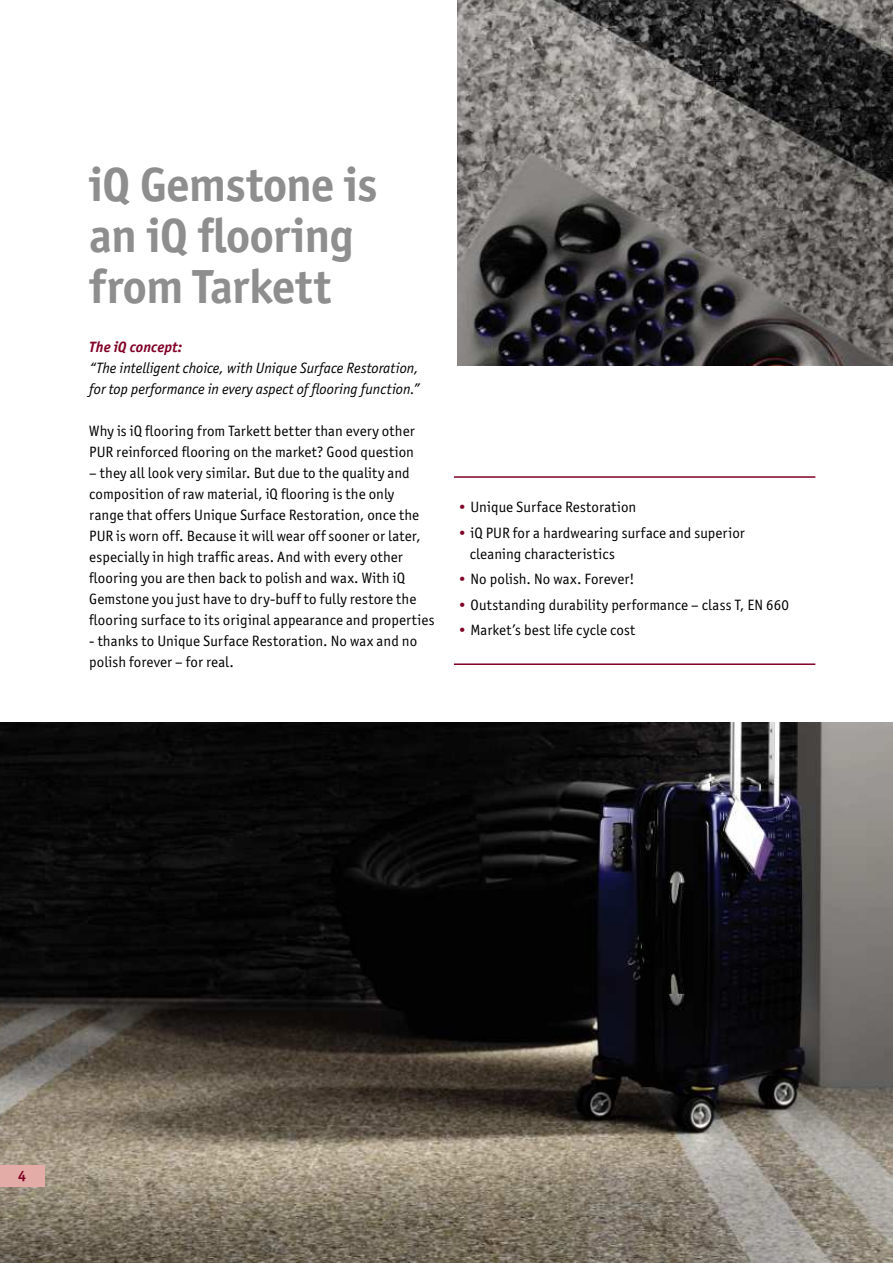
<style>
.page{position:relative;width:893px;height:1263px;background:#fff}
.page>*{position:absolute;margin:0;border:0;box-sizing:border-box;transform-origin:0 0}
.t1{font:700 48px/51px "Officina San ITC";letter-spacing:-.015em;color:#8e8e8e}
.t2{font:15px/21px "Officina San ITC";letter-spacing:.005em;color:#000}
.t3{font:italic 15px/21px "Officina San ITC";color:#000}
.t4{font:italic 700 15px "Officina San ITC";letter-spacing:.005em;color:#800125}
.t5{font:700 15px "Officina San ITC";color:#800125}
.s1{font-weight:700;color:#800125}
</style>
<div class="page">
<img style="left:0;top:723px;width:893px;height:540px">
<hr style="left:454px;top:663px;width:361px;height:2px;background:#800125">
<hr style="left:454px;top:476px;width:361px;height:2px;background:#800125">
<div style="left:0;top:1165px;width:45px;height:21px;background:#e4aca6"></div>
<img style="left:457px;top:0;width:436px;height:365px">
<h1 class="t1" style="left:89px;top:164px;width:290px">iQ Gemstone is an iQ flooring from Tarkett</h1>
<p class="t4" style="left:89px;top:341px;width:95px">The iQ concept:</p>
<p class="t3" style="left:89px;top:359px;width:331px">“The intelligent choice, with Unique Surface Restoration, for top performance in every aspect of flooring function.”</p>
<p class="t2" style="left:89px;top:422px;width:327px">Why is iQ flooring from Tarkett better than every other<br>PUR reinforced flooring on the market? Good question</p>
<p class="t2" style="left:89px;top:464px;width:347px">– they all look very similar. But due to the quality and composition of raw material, iQ flooring is the only<br>range that offers Unique Surface Restoration, once the PUR is worn off. Because it will wear off sooner or later, especially in high traffic areas. And with every other flooring you are then back to polish and wax. With iQ Gemstone you just have to dry-buff to fully restore the flooring surface to its original appearance and properties</p>
<p class="t2" style="left:89px;top:632px;width:329px">- thanks to Unique Surface Restoration. No wax and no polish forever – for real.</p>
<p class="t2" style="left:457px;top:498px;width:181px"><span class="s1">•</span> Unique Surface Restoration</p>
<p class="t2" style="left:470px;top:524px;width:276px;text-indent:-13px"><span class="s1">•</span> iQ PUR for a hardwearing surface and superior cleaning characteristics</p>
<p class="t2" style="left:457px;top:570px;width:179px"><span class="s1">•</span> No polish. No wax. Forever!</p>
<p class="t2" style="left:457px;top:596px;width:333px"><span class="s1">•</span> Outstanding durability performance – class T, EN 660</p>
<p class="t2" style="left:457px;top:621px;width:180px"><span class="s1">•</span> Market’s best life cycle cost</p>
<p class="t5" style="left:18px;top:1169px;width:10px">4</p>
</div>
